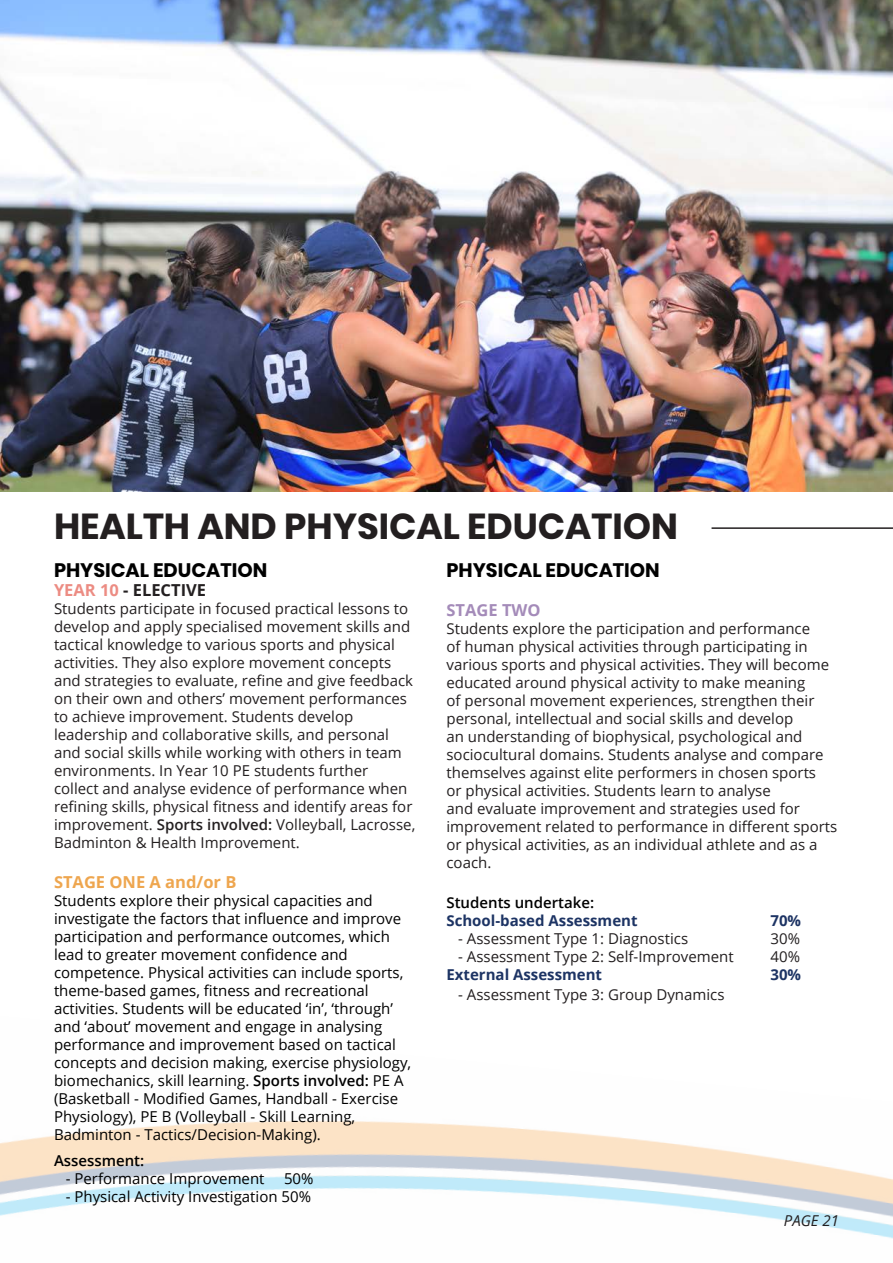
<style>
.page{position:relative;width:893px;height:1263px;background:#fff}
.page>*{position:absolute;margin:0;border:0;box-sizing:border-box;transform-origin:0 0}
.t1{font:700 36px "Poppins";color:#231f20}
.t2{font:700 19.5px "Poppins";color:#000}
.t3{font:700 16.5px "Open Sans";color:#eea64f}
.t4{font:700 16.5px "Open Sans";color:#231f20}
.t5{font:700 16.5px "Open Sans";color:#a48bb9}
.t6{font:15px/18px "Open Sans";color:#231f20}
.t7{font:15px/18px "Open Sans";color:#000}
.t8{font:700 15px "Open Sans";color:#1d3464}
.t9{font:600 15px "Open Sans";color:#000}
.t10{font:600 15px "Open Sans";color:#000}
.t11{font:italic 15px "Open Sans";color:#231f20}
.s1{color:#ec8c83}
.s2{font-weight:600}
</style>
<div class="page">
<img style="left:0;top:0;width:892px;height:492px">
<hr style="left:711px;top:527px;width:182px;height:2px;background:#231f20">
<p class="t1" style="left:54px;top:506px;width:625px">HEALTH AND PHYSICAL EDUCATION</p>
<p class="t2" style="left:446px;top:558px;width:215px">PHYSICAL EDUCATION</p>
<p class="t5" style="left:446px;top:598px;width:96px">STAGE TWO</p>
<p class="t6" style="left:446px;top:619px;width:392px">Students explore the participation and performance<br>of human physical activities through participating in various sports and physical activities. They will become educated around physical activity to make meaning<br>of personal movement experiences, strengthen their personal, intellectual and social skills and develop<br>an understanding of biophysical, psychological and sociocultural domains. Students analyse and compare themselves against elite performers in chosen sports<br>or physical activities. Students learn to analyse<br>and evaluate improvement and strategies used for improvement related to performance in different sports or physical activities, as an individual athlete and as a coach.</p>
<p class="t9" style="left:446px;top:892px;width:149px">Students undertake:</p>
<p class="t8" style="left:446px;top:910px;width:193px">School-based Assessment</p>
<p class="t8" style="left:770px;top:910px;width:32px">70%</p>
<p class="t6" style="left:458px;top:929px;width:231px">- Assessment Type 1: Diagnostics</p>
<p class="t6" style="left:770px;top:929px;width:31px">30%</p>
<p class="t6" style="left:458px;top:947px;width:277px">- Assessment Type 2: Self-Improvement</p>
<p class="t6" style="left:770px;top:947px;width:31px">40%</p>
<p class="t8" style="left:446px;top:964px;width:157px">External Assessment</p>
<p class="t8" style="left:770px;top:964px;width:32px">30%</p>
<p class="t6" style="left:458px;top:985px;width:268px">- Assessment Type 3: Group Dynamics</p>
<p class="t2" style="left:54px;top:558px;width:215px">PHYSICAL EDUCATION</p>
<p class="t4" style="left:54px;top:579px;width:154px"><span class="s1">YEAR 10</span> - ELECTIVE</p>
<p class="t6" style="left:54px;top:599px;width:363px">Students participate in focused practical lessons to develop and apply specialised movement skills and tactical knowledge to various sports and physical activities. They also explore movement concepts and strategies to evaluate, refine and give feedback on their own and others’ movement performances to achieve improvement. Students develop leadership and collaborative skills, and personal and social skills while working with others in team environments. In Year 10 PE students further collect and analyse evidence of performance when refining skills, physical fitness and identify areas for improvement. <span class="s2">Sports involved:</span> Volleyball, Lacrosse, Badminton &amp; Health Improvement.</p>
<p class="t3" style="left:54px;top:870px;width:184px">STAGE ONE A and/or B</p>
<p class="t7" style="left:54px;top:891px;width:359px">Students explore their physical capacities and investigate the factors that influence and improve participation and performance outcomes, which lead to greater movement confidence and competence. Physical activities can include sports, theme-based games, fitness and recreational activities. Students will be educated ‘in’, ‘through’ and ‘about’ movement and engage in analysing performance and improvement based on tactical concepts and decision making, exercise physiology, biomechanics, skill learning. <span class="s2">Sports involved:</span> PE A (Basketball - Modified Games, Handball - Exercise Physiology), PE B (Volleyball - Skill Learning, Badminton - Tactics/Decision-Making).</p>
<p class="t10" style="left:54px;top:1150px;width:92px">Assessment:</p>
<p class="t7" style="left:66px;top:1169px;width:200px">- Performance Improvement</p>
<p class="t7" style="left:284px;top:1169px;width:31px">50%</p>
<p class="t7" style="left:66px;top:1187px;width:247px">- Physical Activity Investigation 50%</p>
<p class="t11" style="left:784px;top:1211px;width:57px">PAGE 21</p>
</div>
